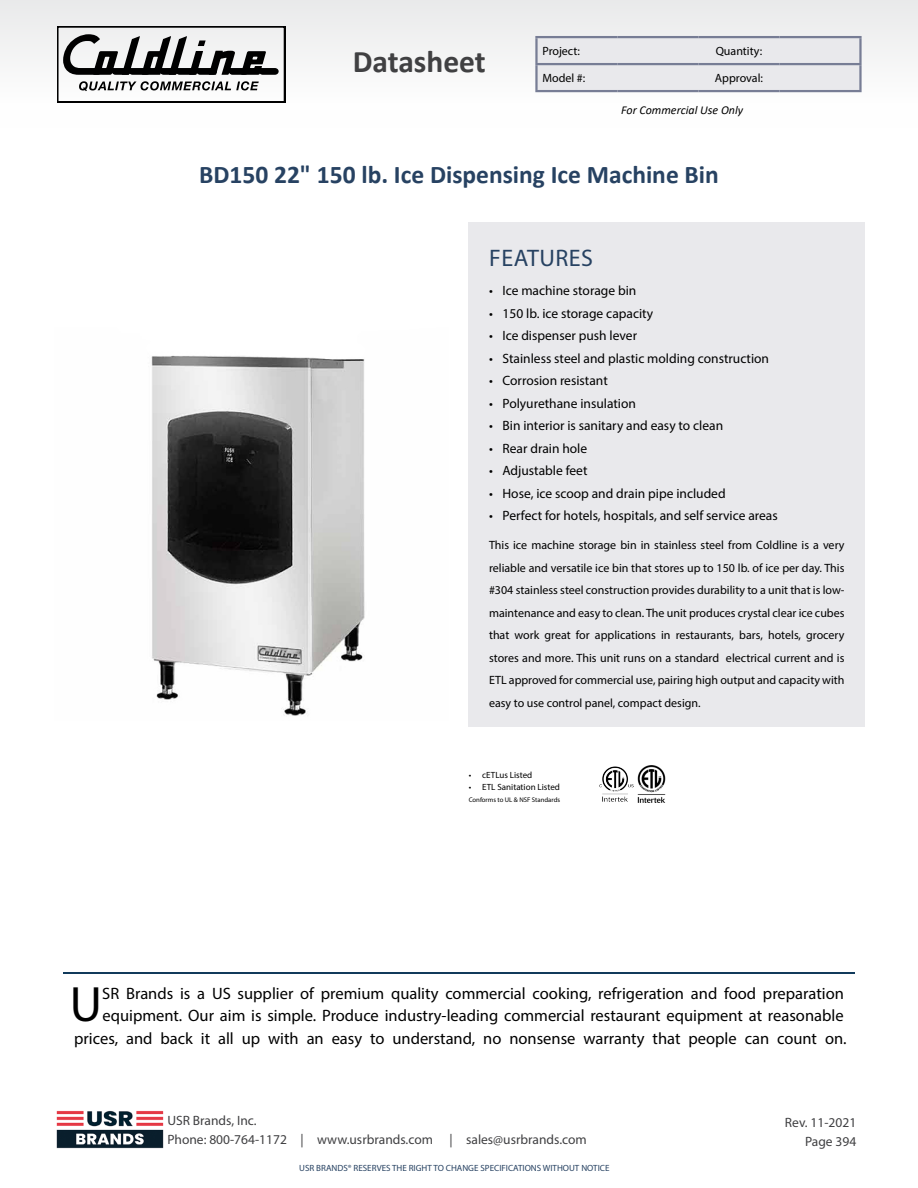
<style>
.page{position:relative;width:918px;height:1188px;background:#fff}
.page>*{position:absolute;margin:0;border:0;box-sizing:border-box;transform-origin:0 0}
.t1{font:49.95px "Myriad Pro";color:#000}
.t2{font:700 31.5px "Calibri";color:#404042}
.t3{font:700 25.5px "Calibri";color:#274262}
.t4{font:24px "Myriad Pro";letter-spacing:.02em;color:#274262}
.t5{font:16.5px/22.5px "Myriad Pro";color:#000;text-align:right}
.t6{font:13.5px "Myriad Pro";color:#000}
.t7{font:13.5px/19.5px "Myriad Pro";color:#404042}
.t8{font:12px/22.5px "Myriad Pro";color:#000;text-align:justify}
.t9{font:italic 12px "Calibri";color:#000}
.t10{font:9px "Myriad Pro";color:#274262}
.t11{font:9px "Myriad Pro";color:#000}
.t12{font:6.75px "Myriad Pro";color:#000}
</style>
<div class="page">
<img style="left:599px;top:766px;width:35px;height:36px">
<img style="left:638px;top:765px;width:28px;height:37px">
<hr style="left:63px;top:972px;width:792px;height:2px;background:#113a5b">
<img style="left:56px;top:1110px;width:108px;height:39px">
<img style="left:151px;top:355px;width:214px;height:361px">
<div style="left:469px;top:222px;width:396px;height:505px;background:#e9e9ec"></div>
<div style="left:0;top:0;width:918px;height:127px;background:#f5f5f6"></div>
<div style="left:538px;top:38px;width:321px;height:52px;background:#e9e9ec"></div>
<hr style="left:535px;top:36px;width:82px;height:2px;background:#777d95">
<hr style="left:535px;top:38px;width:3px;height:25px;background:#777d95">
<hr style="left:617px;top:36px;width:81px;height:2px;background:#777d95">
<hr style="left:698px;top:36px;width:81px;height:2px;background:#777d95">
<hr style="left:779px;top:36px;width:83px;height:2px;background:#777d95">
<hr style="left:859px;top:38px;width:3px;height:25px;background:#777d95">
<hr style="left:535px;top:63px;width:82px;height:2px;background:#777d95">
<hr style="left:535px;top:65px;width:3px;height:25px;background:#777d95">
<hr style="left:617px;top:63px;width:81px;height:2px;background:#777d95">
<hr style="left:698px;top:63px;width:81px;height:2px;background:#777d95">
<hr style="left:779px;top:63px;width:83px;height:2px;background:#777d95">
<hr style="left:859px;top:65px;width:3px;height:25px;background:#777d95">
<hr style="left:535px;top:90px;width:82px;height:2px;background:#777d95">
<hr style="left:617px;top:90px;width:81px;height:2px;background:#777d95">
<hr style="left:698px;top:90px;width:81px;height:2px;background:#777d95">
<hr style="left:779px;top:90px;width:83px;height:2px;background:#777d95">
<svg style="left:57px;top:26px;width:228px;height:76px"></svg>
<h2 class="t2" style="left:353px;top:40px;width:135px">Datasheet</h2>
<p class="t8" style="left:542px;top:39px;width:39px">Project:</p>
<p class="t8" style="left:716px;top:39px;width:48px">Quantity:</p>
<p class="t8" style="left:542px;top:66px;width:44px">Model #:</p>
<p class="t8" style="left:715px;top:66px;width:50px">Approval:</p>
<p class="t9" style="left:621px;top:102px;width:123px">For Commercial Use Only</p>
<h3 class="t3" style="left:199px;top:156px;width:521px">BD150 22" 150 lb. Ice Dispensing Ice Machine Bin</h3>
<h3 class="t4" style="left:489px;top:243px;width:105px">FEATURES</h3>
<p class="t6" style="left:489px;top:282px;width:149px">• Ice machine storage bin</p>
<p class="t6" style="left:489px;top:305px;width:166px">• 150 lb. ice storage capacity</p>
<p class="t6" style="left:489px;top:327px;width:150px">• Ice dispenser push lever</p>
<p class="t6" style="left:489px;top:350px;width:282px">• Stainless steel and plastic molding construction</p>
<p class="t6" style="left:489px;top:372px;width:120px">• Corrosion resistant</p>
<p class="t6" style="left:489px;top:395px;width:148px">• Polyurethane insulation</p>
<p class="t6" style="left:489px;top:417px;width:236px">• Bin interior is sanitary and easy to clean</p>
<p class="t6" style="left:489px;top:440px;width:100px">• Rear drain hole</p>
<p class="t6" style="left:489px;top:462px;width:100px">• Adjustable feet</p>
<p class="t6" style="left:489px;top:485px;width:238px">• Hose, ice scoop and drain pipe included</p>
<p class="t6" style="left:489px;top:507px;width:290px">• Perfect for hotels, hospitals, and self service areas</p>
<p class="t8" style="left:489px;top:534px;width:357px">This ice machine storage bin in stainless steel from Coldline is a very reliable and versatile ice bin that stores up to 150 lb. of ice per day. This #304 stainless steel construction provides durability to a unit that is low&shy;maintenance and easy to clean. The unit produces crystal clear ice cubes that work great for applications in restaurants, bars, hotels, grocery stores and more. This unit runs on a standard electrical current and is ETL approved for commercial use, pairing high output and capacity with easy to use control panel, compact design.</p>
<p class="t11" style="left:469px;top:770px;width:65px">• cETLus Listed</p>
<p class="t11" style="left:469px;top:782px;width:93px">• ETL Sanitation Listed</p>
<p class="t12" style="left:469px;top:796px;width:93px">Conforms to UL &amp; NSF Standards</p>
<p class="t5" style="left:74px;top:982px;width:774px">SR Brands is a US supplier of premium quality commercial cooking, refrigeration and food preparation equipment. Our aim is simple. Produce industry-leading commercial restaurant equipment at reasonable prices, and back it all up with an easy to understand, no nonsense warranty that people can count on.</p>
<h1 class="t1" style="left:70px;top:974px;width:34px">U</h1>
<p class="t7" style="left:167px;top:1110px;width:421px">USR Brands, Inc.<br>Phone: 800-764-1172 | www.usrbrands.com | sales@usrbrands.com</p>
<p class="t7" style="left:785px;top:1112px;width:73px;text-align:right">Rev. 11-2021<br>Page 394</p>
<p class="t10" style="left:299px;top:1163px;width:312px">USR BRANDS® RESERVES THE RIGHT TO CHANGE SPECIFICATIONS WITHOUT NOTICE</p>
</div>
